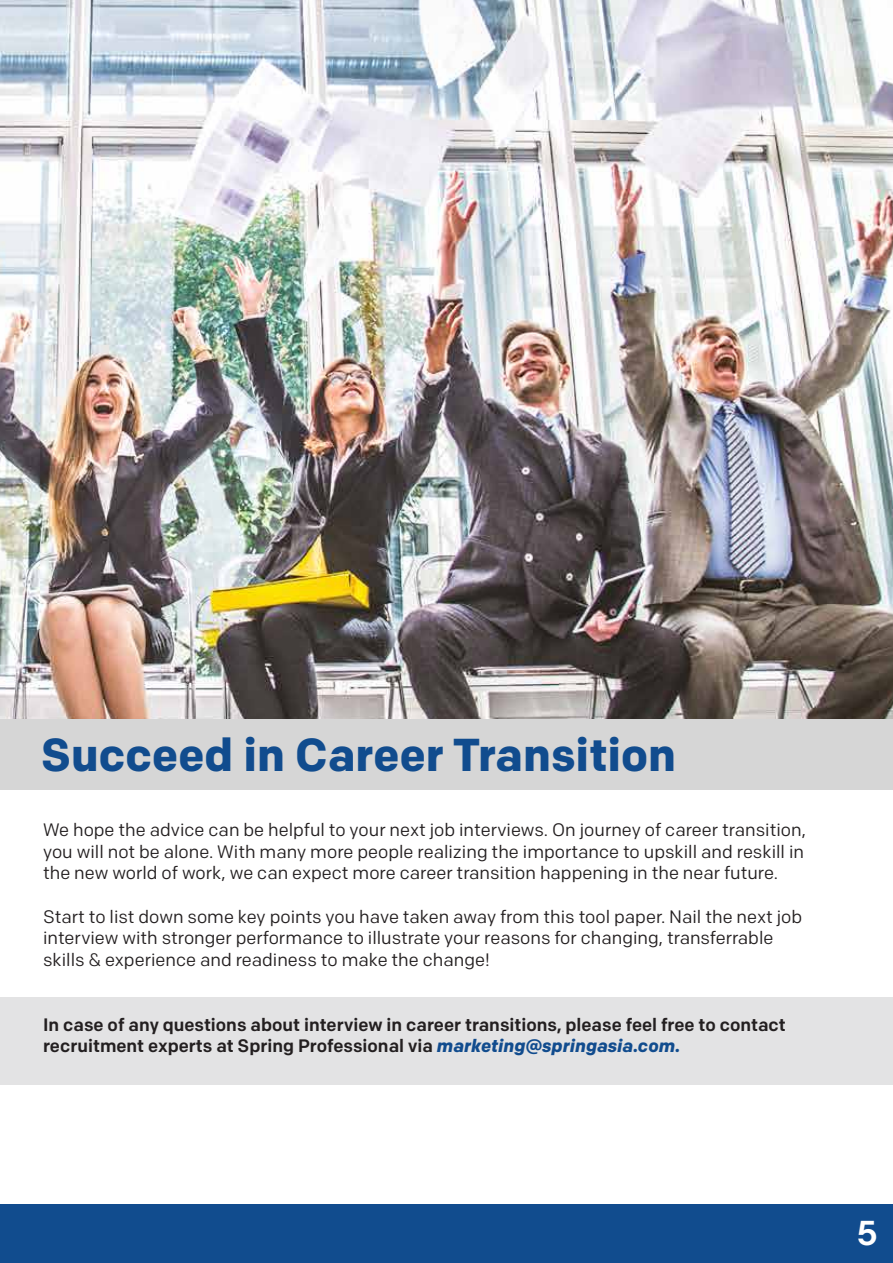
<style>
.page{position:relative;width:893px;height:1263px;background:#fff}
.page>*{position:absolute;margin:0;border:0;box-sizing:border-box;transform-origin:0 0}
.t1{font:700 46.05px "Colfax";color:#114c8e}
.t2{font:500 34.5px "Colfax";color:#fff}
.t3{font:18px/21.6px "Colfax";color:#231f20;text-align:justify}
.t4{font:500 18px/21.6px "Colfax";color:#231f20}
.s1{font-weight:700;font-style:italic;color:#114c8e}
</style>
<div class="page">
<div style="left:0;top:996px;width:893px;height:88px;background:#e3e3e4"></div>
<img style="left:0;top:0;width:893px;height:719px">
<div style="left:0;top:719px;width:893px;height:70px;background:#d6d6d6"></div>
<div style="left:0;top:1204px;width:893px;height:59px;background:#114c8e"></div>
<h1 class="t1" style="left:41px;top:726px;width:637px">Succeed in Career Transition</h1>
<p class="t3" style="left:43px;top:819px;width:764px">We hope the advice can be helpful to your next job interviews. On journey of career transition, you will not be alone. With many more people realizing the importance to upskill and reskill in the new world of work, we can expect more career transition happening in the near future.</p>
<p class="t3" style="left:43px;top:905px;width:761px;text-align:left">Start to list down some key points you have taken away from this tool paper. Nail the next job interview with stronger performance to illustrate your reasons for changing, transferrable skills &amp; experience and readiness to make the change!</p>
<p class="t4" style="left:43px;top:1013px;width:744px">In case of any questions about interview in career transitions, please feel free to contact recruitment experts at Spring Professional via <span class="s1">marketing@springasia.com.</span></p>
<h2 class="t2" style="left:857px;top:1212px;width:23px">5</h2>
</div>
